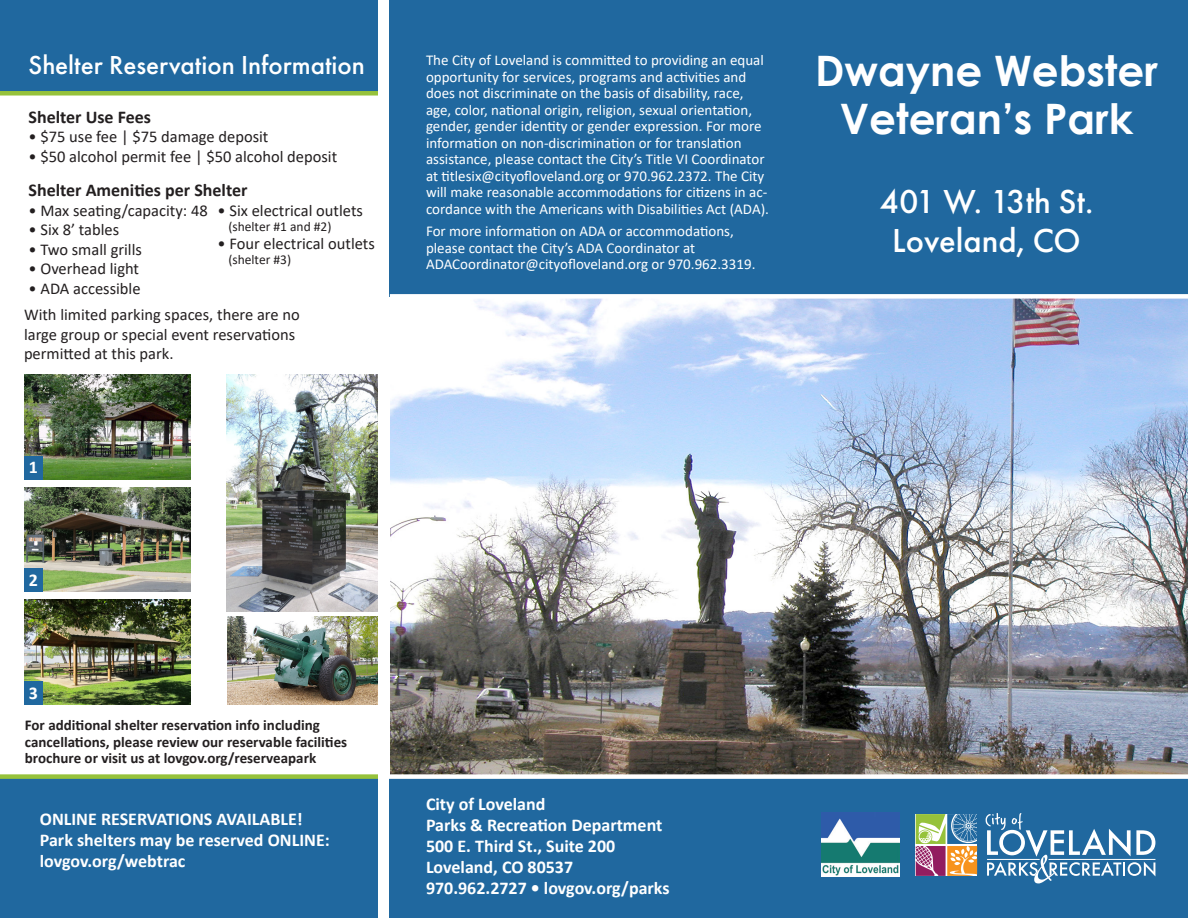
<style>
.page{position:relative;width:1188px;height:918px;background:#fff}
.page>*{position:absolute;margin:0;border:0;box-sizing:border-box;transform-origin:0 0}
.t1{font:700 42px/48px "Century Gothic";color:#fff;text-align:center}
.t2{font:500 34.5px "Futura PT";color:#fff}
.t3{font:500 27px "Futura PT";color:#fff}
.heading_1{font:700 18px/21px "Calibri";color:#fff}
.t4{font:700 18px "Calibri";color:#231f20}
.t5{font:16.5px/19.5px "Calibri";color:#231f20}
.t6{font:15px/16.5px "Calibri";color:#fff}
.t7{font:700 15px/16.5px "Calibri";color:#231f20}
.t8{font:13.5px "Calibri";color:#231f20}
</style>
<div class="page">
<div style="left:0;top:779px;width:378px;height:139px;background:#20689f"></div>
<img style="left:390px;top:299px;width:798px;height:475px">
<div style="left:0;top:0;width:378px;height:94px;background:#20689f"></div>
<div style="left:0;top:91px;width:378px;height:5px;background:#96c23b"></div>
<div style="left:390px;top:777px;width:798px;height:141px;background:#20689f"></div>
<div style="left:0;top:774px;width:378px;height:5px;background:#96c23b"></div>
<div style="left:390px;top:0;width:798px;height:296px;background:#20689f"></div>
<div style="left:390px;top:294px;width:798px;height:5px;background:#fff"></div>
<svg style="left:986px;top:813px;width:169px;height:71px"></svg>
<svg style="left:916px;top:814px;width:61px;height:62px;background:#af9c89"></svg>
<img style="left:822px;top:813px;width:77px;height:64px">
<img style="left:24px;top:600px;width:167px;height:105px">
<img style="left:24px;top:375px;width:167px;height:104px">
<div style="left:24px;top:456px;width:18px;height:23px;background:#20689f"></div>
<img style="left:24px;top:487px;width:167px;height:105px">
<div style="left:24px;top:569px;width:18px;height:23px;background:#20689f"></div>
<div style="left:24px;top:682px;width:18px;height:23px;background:#20689f"></div>
<div style="left:387px;top:774px;width:801px;height:5px;background:#fff"></div>
<img style="left:227px;top:375px;width:151px;height:236px">
<img style="left:227px;top:616px;width:151px;height:89px">
<p class="t3" style="left:28px;top:49px;width:338px">Shelter Reservation Information</p>
<p class="t4" style="left:28px;top:104px;width:124px">Shelter Use Fees</p>
<p class="t5" style="left:28px;top:126px;width:241px">• $75 use fee | $75 damage deposit</p>
<p class="t5" style="left:28px;top:146px;width:310px">• $50 alcohol permit fee | $50 alcohol deposit</p>
<p class="t4" style="left:28px;top:177px;width:221px">Shelter Amenities per Shelter</p>
<p class="t5" style="left:28px;top:200px;width:181px">• Max seating/capacity: 48</p>
<p class="t5" style="left:28px;top:219px;width:92px">• Six 8’ tables</p>
<p class="t5" style="left:28px;top:239px;width:115px">• Two small grills</p>
<p class="t5" style="left:28px;top:258px;width:112px">• Overhead light</p>
<p class="t5" style="left:28px;top:278px;width:114px">• ADA accessible</p>
<p class="t5" style="left:218px;top:200px;width:147px">• Six electrical outlets</p>
<p class="t8" style="left:228px;top:217px;width:105px">(shelter #1 and #2)</p>
<p class="t5" style="left:218px;top:233px;width:159px">• Four electrical outlets</p>
<p class="t8" style="left:228px;top:250px;width:64px">(shelter #3)</p>
<p class="t5" style="left:24px;top:305px;width:277px">With limited parking spaces, there are no large group or special event reservations</p>
<p class="t5" style="left:24px;top:344px;width:151px">permitted at this park.</p>
<p class="heading_1" style="left:29px;top:456px;width:11px">1</p>
<p class="heading_1" style="left:29px;top:569px;width:11px">2</p>
<p class="heading_1" style="left:29px;top:682px;width:11px">3</p>
<p class="t7" style="left:25px;top:717px;width:324px">For additional shelter reservation info including cancellations, please review our reservable facilities brochure or visit us at lovgov.org/reserveapark</p>
<p class="heading_1" style="left:40px;top:808px;width:264px">ONLINE RESERVATIONS AVAILABLE!</p>
<p class="heading_1" style="left:40px;top:829px;width:291px">Park shelters may be reserved ONLINE: lovgov.org/webtrac</p>
<p class="t6" style="left:426px;top:52px;width:345px">The City of Loveland is committed to providing an equal opportunity for services, programs and activities and does not discriminate on the basis of disability, race, age, color, national origin, religion, sexual orientation, gender, gender identity or gender expression. For more information on non-discrimination or for translation assistance, please contact the City’s Title VI Coordinator at titlesix@cityofloveland.org or 970.962.2372. The City will make reasonable accommodations for citizens in ac&shy;cordance with the Americans with Disabilities Act (ADA).</p>
<p class="t6" style="left:426px;top:223px;width:331px">For more information on ADA or accommodations, please contact the City’s ADA Coordinator at<br>ADACoordinator@cityofloveland.org or 970.962.3319.</p>
<p class="t1" style="left:815px;top:45px;width:344px">Dwayne Webster<br>Veteran’s Park</p>
<p class="t2" style="left:880px;top:181px;width:215px">401 W. 13th St.</p>
<p class="t2" style="left:892px;top:220px;width:190px">Loveland, CO</p>
<p class="heading_1" style="left:426px;top:793px;width:121px">City of Loveland</p>
<p class="heading_1" style="left:426px;top:814px;width:238px">Parks &amp; Recreation Department</p>
<p class="heading_1" style="left:426px;top:835px;width:245px">500 E. Third St., Suite 200<br>Loveland, CO 80537<br>970.962.2727 • lovgov.org/parks</p>
</div>
